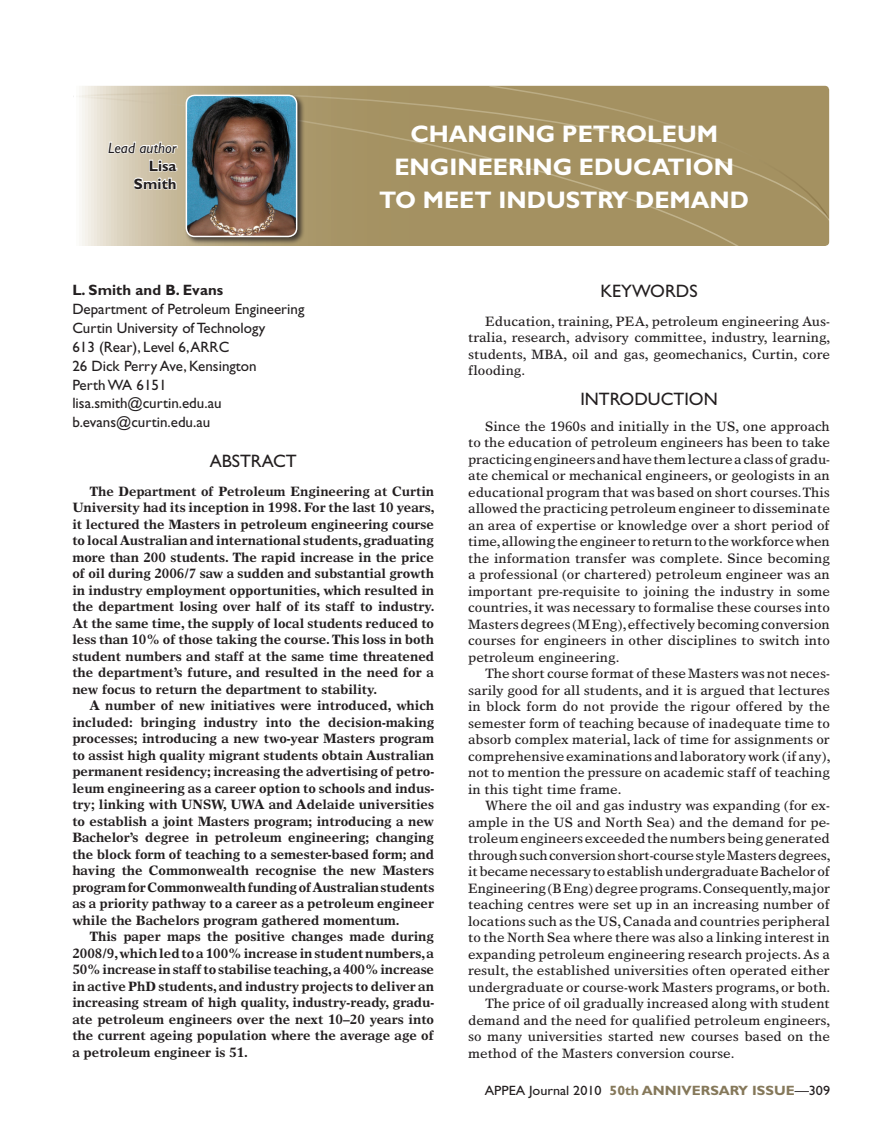
<style>
.page{position:relative;width:881px;height:1127px;background:#fff}
.page>*{position:absolute;margin:0;border:0;box-sizing:border-box;transform-origin:0 0}
.Headline{font:700 24px "Gill Sans";color:#fff}
.Subhead_1{font:18px "Gill Sans";color:#231f20}
.Address{font:15px "Gill Sans";color:#231f20}
.Byline{font:700 15px "Gill Sans";letter-spacing:.005em;color:#231f20}
.Byline-2{font:italic 15px "Gill Sans";letter-spacing:.005em;color:#231f20}
.Body_text{font:13.5px/16.5px "Times Europa";color:#231f20;text-align:justify}
.Abstract{font:700 13.5px/16.5px "Times Europa";color:#231f20;text-align:justify}
.Address-2{font:13.5px "Gill Sans";color:#231f20;scale:1.05 1}
.s1{font-weight:700;color:#85785a}
</style>
<div class="page">
<svg style="left:82px;top:85px;width:748px;height:161px;background:#af9f75"></svg>
<svg style="left:73px;top:95px;width:737px;height:151px;background:#af9e74"></svg>
<div style="left:184px;top:93px;width:121px;height:152px;background:#231f20;opacity:.75"></div>
<img style="left:186px;top:95px;width:110px;height:141px">
<div style="left:185px;top:95px;width:112px;height:142px;border:2px solid #fff;border-radius:9px"></div>
<p class="Byline-2" style="left:108px;top:139px;width:70px">Lead author</p>
<p class="Byline" style="left:149px;top:157px;width:29px">Lisa</p>
<p class="Byline" style="left:134px;top:175px;width:44px">Smith</p>
<p class="Headline" style="left:410px;top:120px;width:309px">CHANGING PETROLEUM</p>
<p class="Headline" style="left:394px;top:153px;width:341px">ENGINEERING EDUCATION</p>
<p class="Headline" style="left:379px;top:186px;width:371px">TO MEET INDUSTRY DEMAND</p>
<p class="Byline" style="left:72px;top:281px;width:152px">L. Smith and B. Evans</p>
<p class="Address" style="left:72px;top:300px;width:233px">Department of Petroleum Engineering</p>
<p class="Address" style="left:72px;top:319px;width:194px">Curtin University of Technology</p>
<p class="Address" style="left:72px;top:338px;width:158px">613 (Rear), Level 6, ARRC</p>
<p class="Address" style="left:72px;top:357px;width:186px">26 Dick Perry Ave, Kensington</p>
<p class="Address" style="left:72px;top:376px;width:96px">Perth WA 6151</p>
<p class="Address" style="left:72px;top:395px;width:151px">lisa.smith@curtin.edu.au</p>
<p class="Address" style="left:72px;top:414px;width:139px">b.evans@curtin.edu.au</p>
<p class="Subhead_1" style="left:209px;top:451px;width:89px">ABSTRACT</p>
<p class="Abstract" style="left:72px;top:483px;width:363px;text-indent:17px">The Department of Petroleum Engineering at Curtin University had its inception in 1998. For the last 10 years, it lectured the Masters in petroleum engineering course to local Australian and international students, graduating more than 200 students. The rapid increase in the price of oil during 2006/7 saw a sudden and substantial growth in industry employment opportunities, which resulted in the department losing over half of its staff to industry.<br>At the same time, the supply of local students reduced to less than 10% of those taking the course. This loss in both student numbers and staff at the same time threatened the department’s future, and resulted in the need for a new focus to return the department to stability.</p>
<p class="Abstract" style="left:72px;top:697px;width:363px;text-indent:17px">A number of new initiatives were introduced, which included: bringing industry into the decision-making processes; introducing a new two-year Masters program to assist high quality migrant students obtain Australian permanent residency; increasing the advertising of petro&shy;leum engineering as a career option to schools and indus&shy;try; linking with UNSW, UWA and Adelaide universities to establish a joint Masters program; introducing a new Bachelor’s degree in petroleum engineering; changing the block form of teaching to a semester-based form; and having the Commonwealth recognise the new Masters program for Commonwealth funding of Australian students as a priority pathway to a career as a petroleum engineer while the Bachelors program gathered momentum.</p>
<p class="Abstract" style="left:72px;top:928px;width:363px;text-indent:17px">This paper maps the positive changes made during 2008/9, which led to a 100% increase in student numbers, a 50% increase in staff to stabilise teaching, a 400% increase in active PhD students, and industry projects to deliver an increasing stream of high quality, industry-ready, gradu&shy;ate petroleum engineers over the next 10–20 years into the current ageing population where the average age of a petroleum engineer is 51.</p>
<p class="Subhead_1" style="left:600px;top:281px;width:99px">KEYWORDS</p>
<p class="Body_text" style="left:468px;top:313px;width:363px;text-indent:17px">Education, training, PEA, petroleum engineering Aus&shy;tralia, research, advisory committee, industry, learning, students, MBA, oil and gas, geomechanics, Curtin, core flooding.</p>
<p class="Subhead_1" style="left:580px;top:388px;width:139px">INTRODUCTION</p>
<p class="Body_text" style="left:468px;top:417px;width:363px;text-indent:17px">Since the 1960s and initially in the US, one approach to the education of petroleum engineers has been to take practicing engineers and have them lecture a class of gradu&shy;ate chemical or mechanical engineers, or geologists in an educational program that was based on short courses. This allowed the practicing petroleum engineer to disseminate an area of expertise or knowledge over a short period of time, allowing the engineer to return to the workforce when the information transfer was complete. Since becoming a professional (or chartered) petroleum engineer was an important pre-requisite to joining the industry in some countries, it was necessary to formalise these courses into Masters degrees (M Eng), effectively becoming conversion courses for engineers in other disciplines to switch into petroleum engineering.</p>
<p class="Body_text" style="left:468px;top:665px;width:363px;text-indent:17px">The short course format of these Masters was not neces&shy;sarily good for all students, and it is argued that lectures in block form do not provide the rigour offered by the semester form of teaching because of inadequate time to absorb complex material, lack of time for assignments or comprehensive examinations and laboratory work (if any), not to mention the pressure on academic staff of teaching in this tight time frame.</p>
<p class="Body_text" style="left:468px;top:797px;width:363px;text-indent:17px">Where the oil and gas industry was expanding (for ex&shy;ample in the US and North Sea) and the demand for pe&shy;troleum engineers exceeded the numbers being generated through such conversion short-course style Masters degrees, it became necessary to establish undergraduate Bachelor of Engineering (B Eng) degree programs. Consequently, major teaching centres were set up in an increasing number of locations such as the US, Canada and countries peripheral to the North Sea where there was also a linking interest in expanding petroleum engineering research projects. As a result, the established universities often operated either undergraduate or course-work Masters programs, or both.</p>
<p class="Body_text" style="left:468px;top:995px;width:363px;text-indent:17px">The price of oil gradually increased along with student demand and the need for qualified petroleum engineers, so many universities started new courses based on the method of the Masters conversion course.</p>
<p class="Address-2" style="left:484px;top:1082px;width:330px">APPEA Journal 2010 <span class="s1">50th ANNIVERSARY ISSUE</span>—309</p>
</div>
